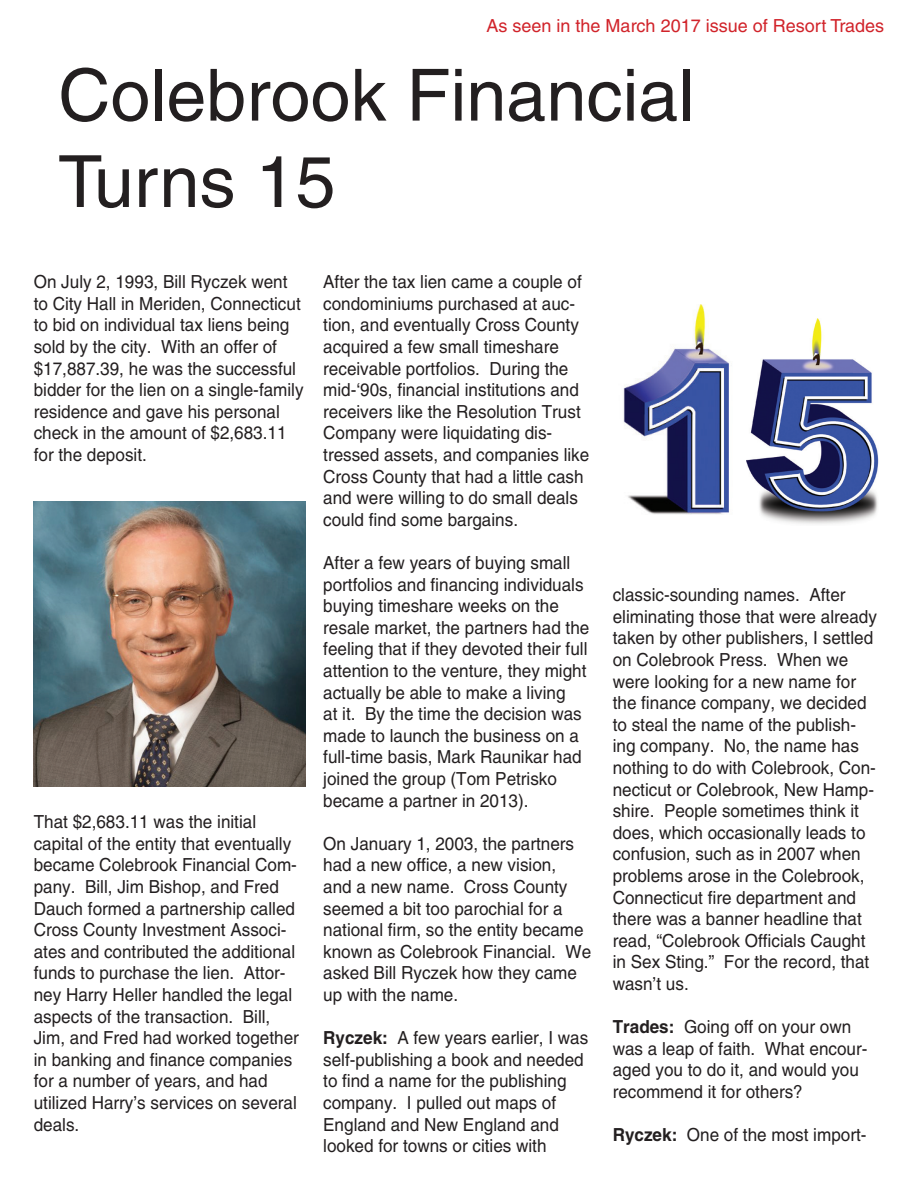
<style>
.page{position:relative;width:918px;height:1188px;background:#fff}
.page>*{position:absolute;margin:0;border:0;box-sizing:border-box;transform-origin:0 0}
.t1{font:72px/86.4px "Helvetica";color:#231f20}
.t2{font:18px/21.6px "Helvetica";color:#231f20;scale:.95 1}
.t3{font:18px "Helvetica";color:#d1232a}
.s1{font-weight:700}
</style>
<div class="page">
<img style="left:34px;top:502px;width:271px;height:285px">
<img style="left:623px;top:305px;width:106px;height:210px">
<img style="left:746px;top:318px;width:133px;height:206px">
<p class="t3" style="left:487px;top:16px;width:399px">As seen in the March 2017 issue of Resort Trades</p>
<h1 class="t1" style="left:58px;top:52px;width:638px">Colebrook Financial<br>Turns 15</h1>
<p class="t2" style="left:34px;top:271px;width:286px">On July 2, 1993, Bill Ryczek went to City Hall in Meriden, Connecticut to bid on individual tax liens being sold by the city. With an offer of $17,887.39, he was the successful bidder for the lien on a single-family residence and gave his personal check in the amount of $2,683.11 for the deposit.</p>
<p class="t2" style="left:34px;top:811px;width:281px">That $2,683.11 was the initial capital of the entity that eventually became Colebrook Financial Com&shy;pany. Bill, Jim Bishop, and Fred<br>Dauch formed a partnership called<br>Cross County Investment Associ&shy;ates and contributed the additional funds to purchase the lien. Attor&shy;ney Harry Heller handled the legal aspects of the transaction. Bill,<br>Jim, and Fred had worked together in banking and finance companies for a number of years, and had utilized Harry’s services on several deals.</p>
<p class="t2" style="left:323px;top:271px;width:282px">After the tax lien came a couple of condominiums purchased at auc&shy;tion, and eventually Cross County acquired a few small timeshare receivable portfolios. During the mid-‘90s, financial institutions and receivers like the Resolution Trust Company were liquidating dis&shy;tressed assets, and companies like Cross County that had a little cash and were willing to do small deals could find some bargains.</p>
<p class="t2" style="left:323px;top:552px;width:282px">After a few years of buying small portfolios and financing individuals buying timeshare weeks on the resale market, the partners had the feeling that if they devoted their full attention to the venture, they might actually be able to make a living<br>at it. By the time the decision was made to launch the business on a full-time basis, Mark Raunikar had joined the group (Tom Petrisko became a partner in 2013).</p>
<p class="t2" style="left:323px;top:833px;width:284px">On January 1, 2003, the partners had a new office, a new vision,<br>and a new name. Cross County seemed a bit too parochial for a national firm, so the entity became known as Colebrook Financial. We asked Bill Ryczek how they came up with the name.</p>
<p class="t2" style="left:323px;top:1027px;width:281px"><span class="s1">Ryczek:</span> A few years earlier, I was self-publishing a book and needed to find a name for the publishing company. I pulled out maps of<br>England and New England and looked for towns or cities with</p>
<p class="t2" style="left:613px;top:584px;width:280px">classic-sounding names. After eliminating those that were already taken by other publishers, I settled on Colebrook Press. When we were looking for a new name for the finance company, we decided to steal the name of the publish&shy;ing company. No, the name has nothing to do with Colebrook, Con&shy;necticut or Colebrook, New Hamp&shy;shire. People sometimes think it does, which occasionally leads to confusion, such as in 2007 when problems arose in the Colebrook,<br>Connecticut fire department and there was a banner headline that read, “Colebrook Officials Caught in Sex Sting.” For the record, that wasn’t us.</p>
<p class="t2" style="left:613px;top:1016px;width:270px"><span class="s1">Trades:</span> Going off on your own was a leap of faith. What encour&shy;aged you to do it, and would you recommend it for others?</p>
<p class="t2" style="left:613px;top:1124px;width:269px"><span class="s1">Ryczek:</span> One of the most import-</p>
</div>
